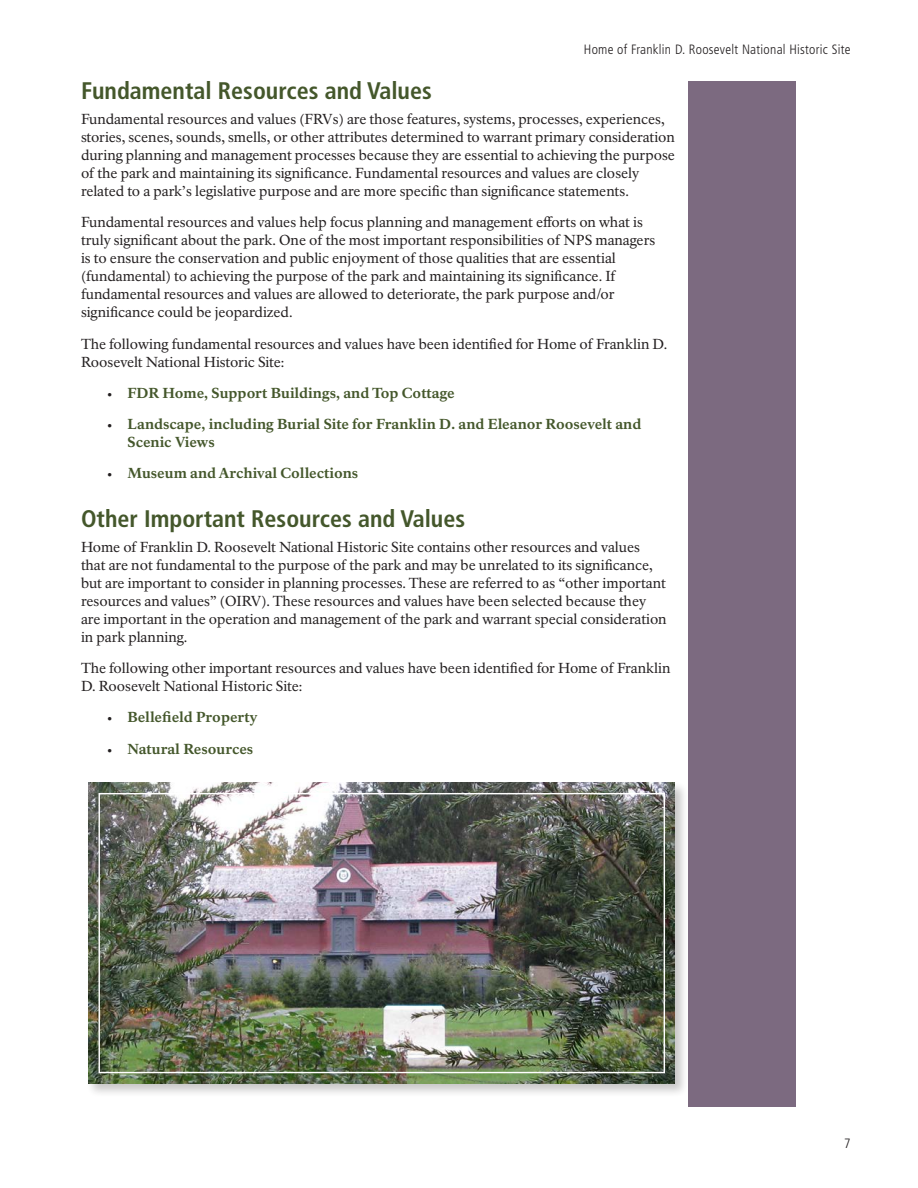
<style>
.page{position:relative;width:918px;height:1188px;background:#fff}
.page>*{position:absolute;margin:0;border:0;box-sizing:border-box;transform-origin:0 0}
.t1{font:700 condensed 24px "Frutiger LT Std";color:#44572b}
.t2{font:14.25px/18px "NPS Rawlinson OT";color:#231f20}
.t3{font:800 14.25px/17.7px "NPS Rawlinson OT";color:#44572b}
.t4{font:300 condensed 13.5px "Frutiger LT Std";letter-spacing:.02em;color:#231f20}
.s1{font-family:"Frutiger LT Std";font-weight:900;color:#231f20}
</style>
<div class="page">
<div style="left:688px;top:81px;width:108px;height:1026px;background:#7c6a80"></div>
<div style="left:87px;top:781px;width:602px;height:316px;background:#231f20;opacity:.25"></div>
<img style="left:89px;top:783px;width:586px;height:300px">
<div style="left:99px;top:793px;width:566px;height:280px;border:1px solid #fff"></div>
<p class="t4" style="left:584px;top:42px;width:268px">Home of Franklin D. Roosevelt National Historic Site</p>
<h3 class="t1" style="left:81px;top:76px;width:352px">Fundamental Resources and Values</h3>
<p class="t2" style="left:81px;top:110px;width:596px">Fundamental resources and values (FRVs) are those features, systems, processes, experiences, stories, scenes, sounds, smells, or other attributes determined to warrant primary consideration during planning and management processes because they are essential to achieving the purpose of the park and maintaining its significance. Fundamental resources and values are closely related to a park’s legislative purpose and are more specific than significance statements.</p>
<p class="t2" style="left:81px;top:213px;width:576px">Fundamental resources and values help focus planning and management efforts on what is truly significant about the park. One of the most important responsibilities of NPS managers is to ensure the conservation and public enjoyment of those qualities that are essential (fundamental) to achieving the purpose of the park and maintaining its significance. If fundamental resources and values are allowed to deteriorate, the park purpose and/or significance could be jeopardized.</p>
<p class="t2" style="left:81px;top:335px;width:588px">The following fundamental resources and values have been identified for Home of Franklin D.<br>Roosevelt National Historic Site:</p>
<p class="t3" style="left:107px;top:384px;width:349px"><span class="s1">·</span> FDR Home, Support Buildings, and Top Cottage</p>
<p class="t3" style="left:127px;top:415px;width:515px;text-indent:-20px"><span class="s1">·</span> Landscape, including Burial Site for Franklin D. and Eleanor Roosevelt and<br>Scenic Views</p>
<p class="t3" style="left:107px;top:465px;width:253px"><span class="s1">·</span> Museum and Archival Collections</p>
<h3 class="t1" style="left:81px;top:504px;width:386px">Other Important Resources and Values</h3>
<p class="t2" style="left:81px;top:538px;width:587px">Home of Franklin D. Roosevelt National Historic Site contains other resources and values that are not fundamental to the purpose of the park and may be unrelated to its significance, but are important to consider in planning processes. These are referred to as “other important resources and values” (OIRV). These resources and values have been selected because they are important in the operation and management of the park and warrant special consideration in park planning.</p>
<p class="t2" style="left:81px;top:659px;width:591px">The following other important resources and values have been identified for Home of Franklin<br>D. Roosevelt National Historic Site:</p>
<p class="t3" style="left:107px;top:709px;width:152px"><span class="s1">·</span> Bellefield Property</p>
<p class="t3" style="left:107px;top:740px;width:148px"><span class="s1">·</span> Natural Resources</p>
<p class="t4" style="left:844px;top:1135px;width:8px">7</p>
</div>
